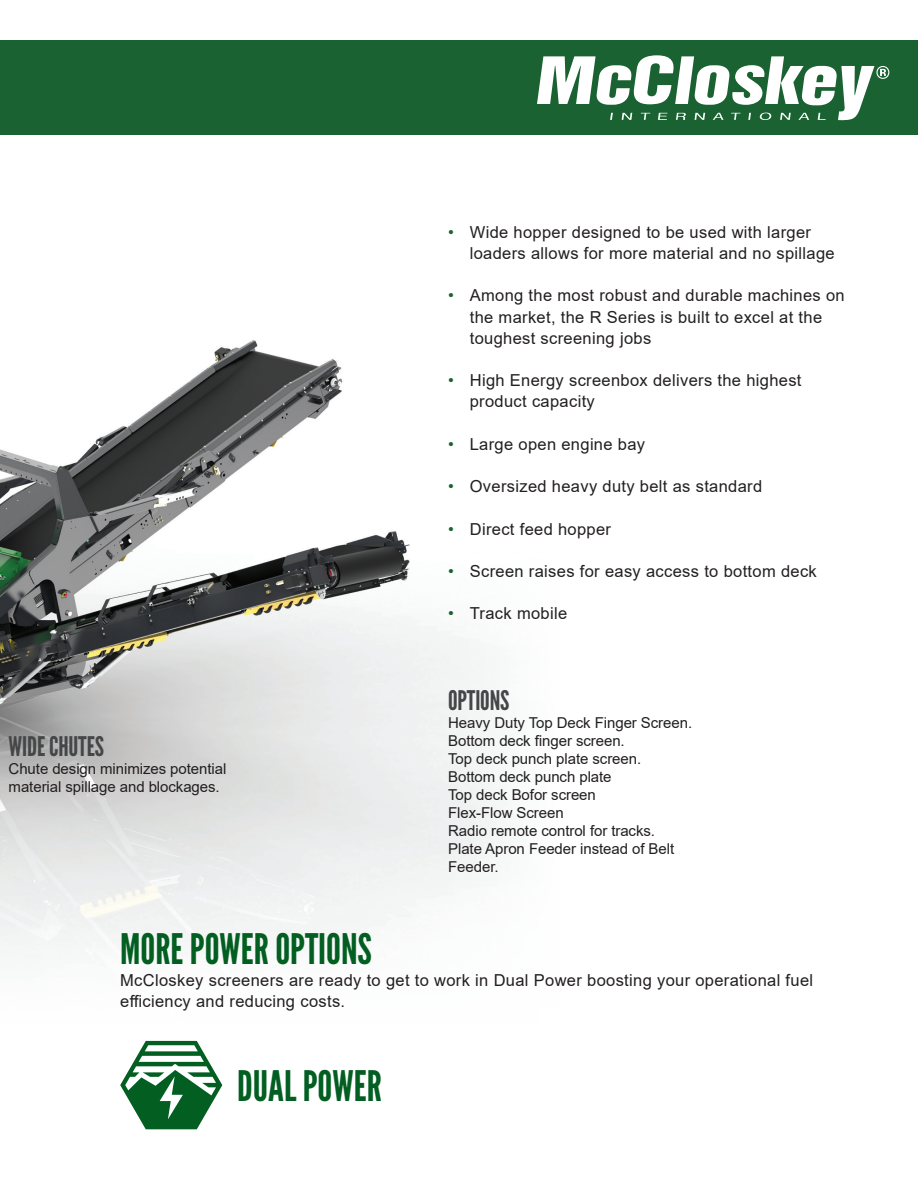
<style>
.page{position:relative;width:918px;height:1188px;background:#fff}
.page>*{position:absolute;margin:0;border:0;box-sizing:border-box;transform-origin:0 0}
.t1{font:42px "League Gothic";color:#025e21}
.t2{font:27px "League Gothic";letter-spacing:-.005em;color:#454647}
.Main{font:16.5px/21.1px "Arial";letter-spacing:.02em;color:#231f20}
.t3{font:15px/18px "Arial";letter-spacing:-.005em;color:#231f20}
.s1{color:#1a6232}
</style>
<div class="page">
<div style="left:0;top:40px;width:918px;height:95px;background:#1a6232"></div>
<svg style="left:538px;top:55px;width:351px;height:65px"></svg>
<img style="left:0;top:95px;width:561px;height:860px">
<svg style="left:120px;top:1041px;width:102px;height:88px"></svg>
<p class="t2" style="left:9px;top:731px;width:97px">WIDE CHUTES</p>
<p class="t3" style="left:9px;top:760px;width:219px">Chute design minimizes potential material spillage and blockages.</p>
<p class="Main" style="left:470px;top:221px;width:366px;text-indent:-22px"><span class="s1">•</span> Wide hopper designed to be used with larger loaders allows for more material and no spillage</p>
<p class="Main" style="left:470px;top:285px;width:376px;text-indent:-22px"><span class="s1">•</span> Among the most robust and durable machines on the market, the R Series is built to excel at the toughest screening jobs</p>
<p class="Main" style="left:470px;top:370px;width:333px;text-indent:-22px"><span class="s1">•</span> High Energy screenbox delivers the highest product capacity</p>
<p class="Main" style="left:448px;top:433px;width:198px"><span class="s1">•</span> Large open engine bay</p>
<p class="Main" style="left:448px;top:476px;width:316px"><span class="s1">•</span> Oversized heavy duty belt as standard</p>
<p class="Main" style="left:448px;top:518px;width:164px"><span class="s1">•</span> Direct feed hopper</p>
<p class="Main" style="left:448px;top:560px;width:370px"><span class="s1">•</span> Screen raises for easy access to bottom deck</p>
<p class="Main" style="left:448px;top:603px;width:121px"><span class="s1">•</span> Track mobile</p>
<p class="t2" style="left:448px;top:685px;width:63px">OPTIONS</p>
<p class="t3" style="left:448px;top:714px;width:246px">Heavy Duty Top Deck Finger Screen.<br>Bottom deck finger screen.</p>
<p class="t3" style="left:448px;top:750px;width:195px">Top deck punch plate screen.</p>
<p class="t3" style="left:448px;top:768px;width:165px">Bottom deck punch plate</p>
<p class="t3" style="left:448px;top:786px;width:149px">Top deck Bofor screen</p>
<p class="t3" style="left:448px;top:804px;width:117px">Flex-Flow Screen</p>
<p class="t3" style="left:448px;top:822px;width:208px">Radio remote control for tracks.</p>
<p class="t3" style="left:448px;top:840px;width:227px">Plate Apron Feeder instead of Belt<br>Feeder.</p>
<p class="t1" style="left:120px;top:924px;width:253px">MORE POWER OPTIONS</p>
<p class="Main" style="left:120px;top:969px;width:694px">McCloskey screeners are ready to get to work in Dual Power boosting your operational fuel efficiency and reducing costs.</p>
<p class="t1" style="left:237px;top:1061px;width:146px">DUAL POWER</p>
</div>
